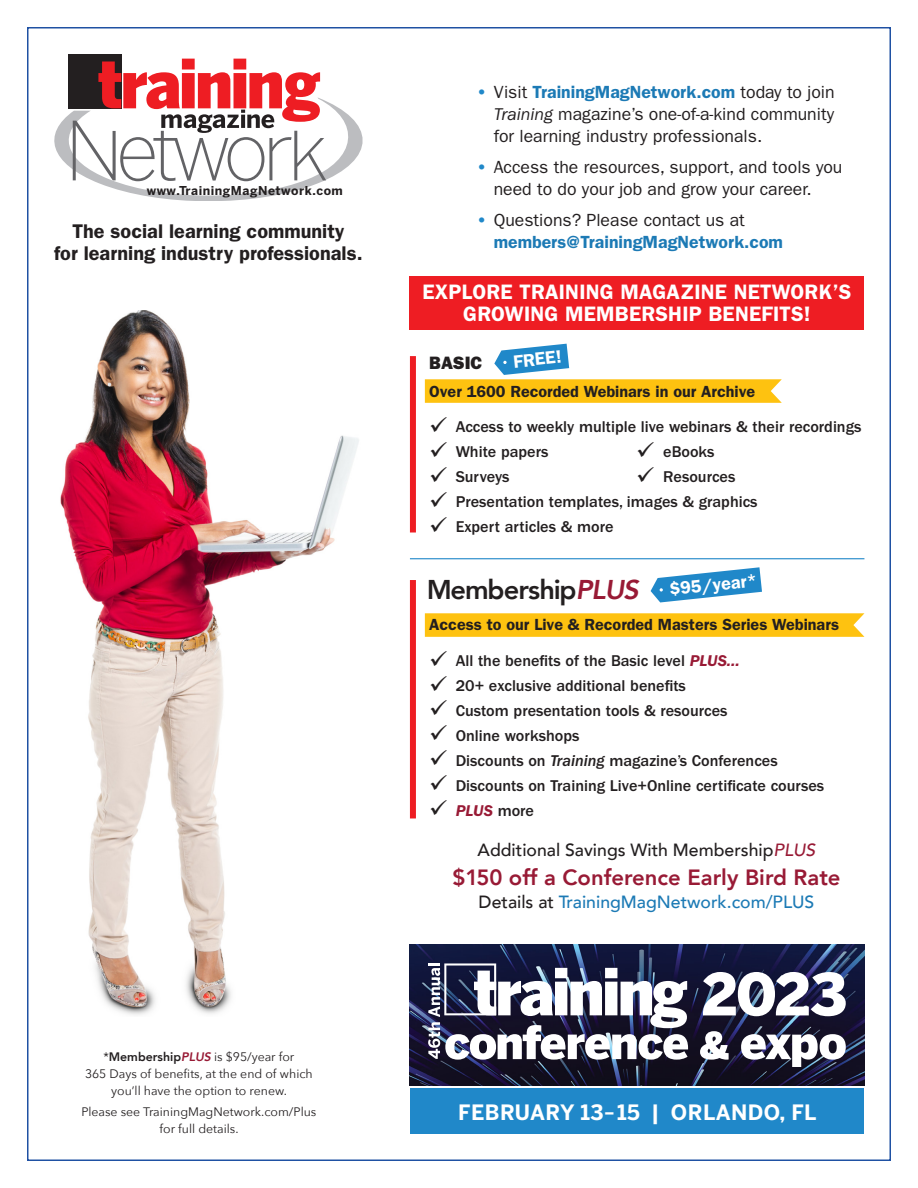
<style>
.page{position:relative;width:918px;height:1188px;background:#fff}
.page>*{position:absolute;margin:0;border:0;box-sizing:border-box;transform-origin:0 0}
.t1{font:800 27.15px "Avenir";letter-spacing:-.03em;color:#231f20}
.t2{font:800 22.05px "Avenir";color:#981a35}
.t3{font:600 21px/22.5px "ITC Franklin Gothic Std";letter-spacing:.01em;color:#fff;text-align:center}
.t4{font:700 21px "Benton Sans";letter-spacing:.02em;color:#fff}
.t5{font:600 19.95px/22.8px "ITC Franklin Gothic Std";color:#231f20;text-align:center}
.t6{font:600 18px "ITC Franklin Gothic Std";color:#fff}
.t7{font:18px "ITC Franklin Gothic Std Hvy";color:#231f20}
.t8{font:17.7px/22px "ITC Franklin Gothic Std";color:#231f20;text-align:justify}
.t9{font:600 17.7px/22px "ITC Franklin Gothic Std";color:#1c7ab5}
.t10{font:500 17.7px "Avenir";color:#1c7ab5}
.t11{font:500 17.7px "Avenir";color:#231f20}
.t12{font:500 16.2px "ITC Franklin Gothic Std";color:#231f20}
.t13{font:600 16.2px "ITC Franklin Gothic Std";color:#231f20}
.t14{font:italic 600 16.2px "ITC Franklin Gothic Std";color:#981a35}
.t15{font:12.3px/17px "Avenir Next";color:#231f20;text-align:center}
.t16{font:700 12.15px "Benton Sans";letter-spacing:.045em;color:#231f20}
.s1{font-family:"Avenir";font-weight:800}
.s2{font-family:"Avenir";font-weight:800;font-style:italic;color:#981a35}
.s3{font-weight:600;color:#2088c9}
.s4{font-weight:600;color:#1c7ab5}
.s5{font-style:italic}
.s6{color:#2088c9}
.s7{font-weight:400;color:#231f20}
.s8{font-style:italic;color:#981a35}
.s9{font-weight:600;font-style:italic;color:#981a35}
.s10{font-family:"ITC Franklin Gothic Std Med It";font-weight:400}
.s11{color:#231f20}
.s12{font-weight:500;font-style:normal;color:#231f20}
</style>
<div class="page">
<div style="left:68px;top:54px;width:53px;height:54px;background:#231f20"></div>
<svg style="left:54px;top:59px;width:309px;height:142px"></svg>
<div style="left:410px;top:276px;width:454px;height:54px;background:#ee1d23"></div>
<svg style="left:425px;top:344px;width:357px;height:59px"></svg>
<div style="left:410px;top:356px;width:6px;height:177px;background:#ee1d23"></div>
<svg style="left:425px;top:613px;width:439px;height:24px;background:#fec317"></svg>
<svg style="left:651px;top:567px;width:111px;height:35px"></svg>
<div style="left:410px;top:580px;width:6px;height:238px;background:#ee1d23"></div>
<hr style="left:410px;top:558px;width:454px;height:1px;background:#2088c9">
<img style="left:410px;top:945px;width:454px;height:140px">
<div style="left:410px;top:1089px;width:454px;height:45px;background:#2088c9"></div>
<svg style="left:700px;top:1031px;width:29px;height:29px"></svg>
<svg style="left:741px;top:1034px;width:105px;height:33px"></svg>
<svg style="left:703px;top:972px;width:143px;height:44px"></svg>
<svg style="left:428px;top:963px;width:260px;height:97px"></svg>
<img style="left:60px;top:310px;width:299px;height:705px">
<p class="t16" style="left:147px;top:183px;width:198px">www.TrainingMagNetwork.com</p>
<p class="t5" style="left:54px;top:219px;width:310px">The social learning community<br>for learning industry professionals.</p>
<p class="t15" style="left:85px;top:1048px;width:229px">*<span class="s1">Membership</span><span class="s2">PLUS</span> is $95/year for<br>365 Days of benefits, at the end of which you’ll have the option to renew.</p>
<p class="t15" style="left:81px;top:1103px;width:237px">Please see TrainingMagNetwork.com/Plus for full details.</p>
<p class="t8" style="left:494px;top:81px;width:342px;text-indent:-17px"><span class="s3">•</span> Visit <span class="s4">TrainingMagNetwork.com</span> today to join <span class="s5">Training</span> magazine’s one-of-a-kind community for learning industry professionals.</p>
<p class="t8" style="left:494px;top:156px;width:350px;text-indent:-17px"><span class="s3">•</span> Access the resources, support, and tools you need to do your job and grow your career.</p>
<p class="t9" style="left:494px;top:209px;width:291px;text-indent:-17px"><span class="s6">•</span> <span class="s7">Questions? Please contact us at </span>members@TrainingMagNetwork.com</p>
<p class="t3" style="left:423px;top:280px;width:430px">EXPLORE TRAINING MAGAZINE NETWORK’S<br>GROWING MEMBERSHIP BENEFITS!</p>
<p class="t7" style="left:429px;top:352px;width:55px">BASIC</p>
<p class="t6" style="left:512px;top:351px;width:50px;rotate:-6deg">FREE!</p>
<p class="t13" style="left:429px;top:382px;width:327px">Over 1600 Recorded Webinars in our Archive</p>
<p class="t12" style="left:429px;top:418px;width:434px">✓ Access to weekly multiple live webinars &amp; their recordings</p>
<p class="t12" style="left:429px;top:443px;width:121px">✓ White papers</p>
<p class="t12" style="left:636px;top:443px;width:80px">✓ eBooks</p>
<p class="t12" style="left:429px;top:468px;width:82px">✓ Surveys</p>
<p class="t12" style="left:636px;top:468px;width:101px">✓ Resources</p>
<p class="t12" style="left:429px;top:493px;width:330px">✓ Presentation templates, images &amp; graphics</p>
<p class="t12" style="left:429px;top:518px;width:186px">✓ Expert articles &amp; more</p>
<p class="t1" style="left:427px;top:569px;width:214px">Membership<span class="s8">PLUS</span></p>
<p class="t6" style="left:668px;top:579px;width:90px;rotate:-6deg">$95/year*</p>
<p class="t13" style="left:429px;top:615px;width:411px">Access to our Live &amp; Recorded Masters Series Webinars</p>
<p class="t12" style="left:429px;top:651px;width:312px">✓ All the benefits of the Basic level <span class="s9">PLUS...</span></p>
<p class="t12" style="left:429px;top:676px;width:258px">✓ 20+ exclusive additional benefits</p>
<p class="t12" style="left:429px;top:701px;width:300px">✓ Custom presentation tools &amp; resources</p>
<p class="t12" style="left:429px;top:726px;width:152px">✓ Online workshops</p>
<p class="t12" style="left:429px;top:751px;width:350px">✓ Discounts on <span class="s10">Training</span> magazine’s Conferences</p>
<p class="t12" style="left:429px;top:776px;width:397px">✓ Discounts on Training Live+Online certificate courses</p>
<p class="t14" style="left:429px;top:801px;width:106px"><span class="s11">✓</span> PLUS <span class="s12">more</span></p>
<p class="t11" style="left:478px;top:834px;width:339px">Additional Savings With Membership<span class="s8">PLUS</span></p>
<p class="t2" style="left:452px;top:860px;width:390px">$150 off a Conference Early Bird Rate</p>
<p class="t10" style="left:479px;top:887px;width:337px"><span class="s11">Details at</span> TrainingMagNetwork.com/PLUS</p>
<p class="t4" style="left:458px;top:1099px;width:360px">FEBRUARY 13-15 | ORLANDO, FL</p>
</div>
